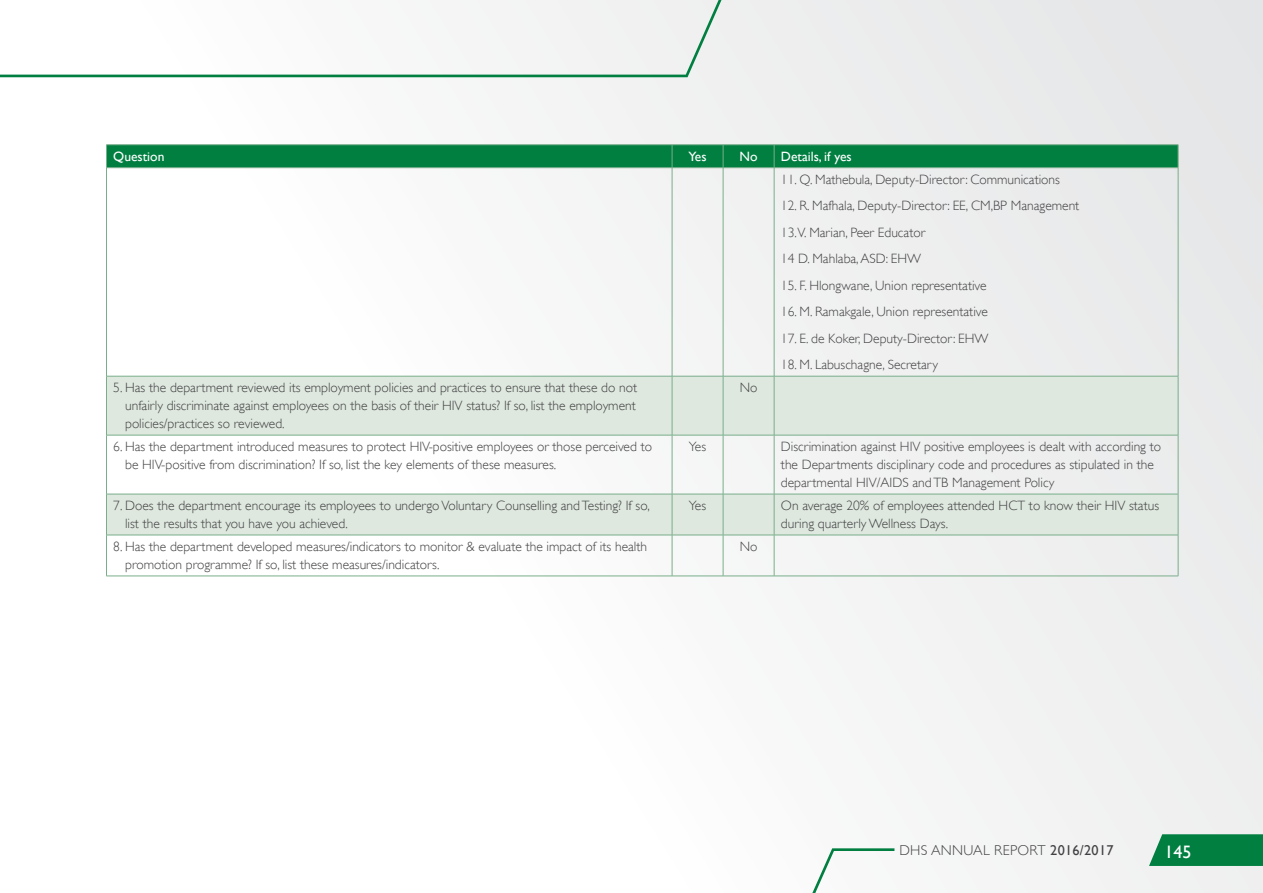
<style>
.page{position:relative;width:1263px;height:893px;background:#fff}
.page>*{position:absolute;margin:0;border:0;box-sizing:border-box;transform-origin:0 0}
.t1{font:18px "Gill Sans";color:#fff}
.t2{font:300 14.25px "Gill Sans";letter-spacing:.02em;color:#414042}
.t3{font:300 13.5px/18px "Gill Sans";color:#414042}
.t4{font:13.5px "Gill Sans";color:#fff}
.s1{font-weight:400}
</style>
<div class="page">
<div style="left:0;top:0;width:1263px;height:893px;background:linear-gradient(to right,#fff,#eaebeb)"></div>
<svg style="left:1149px;top:834px;width:114px;height:32px;background:#10864d"></svg>
<svg style="left:763px;top:848px;width:131px;height:45px"></svg>
<svg style="left:0;top:0;width:792px;height:77px;fill:#f6f7f7"></svg>
<svg style="left:107px;top:377px;width:1071px;height:158px;fill:#dee8df"></svg>
<div style="left:106px;top:145px;width:1073px;height:23px;background:#007f41"></div>
<hr style="left:106px;top:167px;width:566px;height:1px;background:#79ae8b">
<hr style="left:106px;top:168px;width:1px;height:208px;background:#79ae8b">
<hr style="left:672px;top:167px;width:51px;height:1px;background:#79ae8b">
<hr style="left:672px;top:168px;width:1px;height:208px;background:#79ae8b">
<hr style="left:723px;top:167px;width:51px;height:1px;background:#79ae8b">
<hr style="left:723px;top:168px;width:1px;height:208px;background:#79ae8b">
<hr style="left:774px;top:167px;width:404px;height:1px;background:#79ae8b">
<hr style="left:774px;top:168px;width:1px;height:208px;background:#79ae8b">
<hr style="left:1178px;top:168px;width:1px;height:208px;background:#79ae8b">
<hr style="left:106px;top:376px;width:566px;height:1px;background:#79ae8b">
<hr style="left:106px;top:376px;width:1px;height:59px;background:#79ae8b">
<hr style="left:672px;top:376px;width:51px;height:1px;background:#79ae8b">
<hr style="left:672px;top:376px;width:1px;height:59px;background:#79ae8b">
<hr style="left:723px;top:376px;width:51px;height:1px;background:#79ae8b">
<hr style="left:723px;top:376px;width:1px;height:59px;background:#79ae8b">
<hr style="left:774px;top:376px;width:404px;height:1px;background:#79ae8b">
<hr style="left:774px;top:376px;width:1px;height:59px;background:#79ae8b">
<hr style="left:1178px;top:376px;width:1px;height:59px;background:#79ae8b">
<hr style="left:106px;top:435px;width:566px;height:1px;background:#79ae8b">
<hr style="left:106px;top:435px;width:1px;height:59px;background:#79ae8b">
<hr style="left:672px;top:435px;width:51px;height:1px;background:#79ae8b">
<hr style="left:672px;top:435px;width:1px;height:59px;background:#79ae8b">
<hr style="left:723px;top:435px;width:51px;height:1px;background:#79ae8b">
<hr style="left:723px;top:435px;width:1px;height:59px;background:#79ae8b">
<hr style="left:774px;top:435px;width:404px;height:1px;background:#79ae8b">
<hr style="left:774px;top:435px;width:1px;height:59px;background:#79ae8b">
<hr style="left:1178px;top:435px;width:1px;height:59px;background:#79ae8b">
<hr style="left:106px;top:494px;width:566px;height:1px;background:#79ae8b">
<hr style="left:106px;top:494px;width:1px;height:41px;background:#79ae8b">
<hr style="left:672px;top:494px;width:51px;height:1px;background:#79ae8b">
<hr style="left:672px;top:494px;width:1px;height:41px;background:#79ae8b">
<hr style="left:723px;top:494px;width:51px;height:1px;background:#79ae8b">
<hr style="left:723px;top:494px;width:1px;height:41px;background:#79ae8b">
<hr style="left:774px;top:494px;width:404px;height:1px;background:#79ae8b">
<hr style="left:774px;top:494px;width:1px;height:41px;background:#79ae8b">
<hr style="left:1178px;top:494px;width:1px;height:41px;background:#79ae8b">
<hr style="left:106px;top:535px;width:566px;height:1px;background:#79ae8b">
<hr style="left:106px;top:535px;width:1px;height:41px;background:#79ae8b">
<hr style="left:672px;top:535px;width:51px;height:1px;background:#79ae8b">
<hr style="left:672px;top:535px;width:1px;height:41px;background:#79ae8b">
<hr style="left:723px;top:535px;width:51px;height:1px;background:#79ae8b">
<hr style="left:723px;top:535px;width:1px;height:41px;background:#79ae8b">
<hr style="left:774px;top:535px;width:404px;height:1px;background:#79ae8b">
<hr style="left:774px;top:535px;width:1px;height:41px;background:#79ae8b">
<hr style="left:1178px;top:535px;width:1px;height:41px;background:#79ae8b">
<hr style="left:106px;top:576px;width:566px;height:1px;background:#79ae8b">
<hr style="left:672px;top:576px;width:51px;height:1px;background:#79ae8b">
<hr style="left:723px;top:576px;width:51px;height:1px;background:#79ae8b">
<hr style="left:774px;top:576px;width:404px;height:1px;background:#79ae8b">
<p class="t4" style="left:113px;top:148px;width:53px">Question</p>
<p class="t4" style="left:688px;top:148px;width:20px">Yes</p>
<p class="t4" style="left:740px;top:148px;width:19px">No</p>
<p class="t4" style="left:781px;top:148px;width:72px">Details, if yes</p>
<p class="t3" style="left:781px;top:170px;width:281px">11. Q. Mathebula, Deputy-Director: Communications</p>
<p class="t3" style="left:781px;top:192px;width:300px;line-height:26.5px">12. R. Mafhala, Deputy-Director: EE, CM,BP Management<br>13.V. Marian, Peer Educator<br>14 D. Mahlaba, ASD: EHW</p>
<p class="t3" style="left:781px;top:276px;width:207px">15. F. Hlongwane, Union representative</p>
<p class="t3" style="left:781px;top:302px;width:208px">16. M. Ramakgale, Union representative</p>
<p class="t3" style="left:781px;top:329px;width:209px">17. E. de Koker, Deputy-Director: EHW</p>
<p class="t3" style="left:781px;top:355px;width:159px">18. M. Labuschagne, Secretary</p>
<p class="t3" style="left:125px;top:378px;width:514px;text-align:justify;text-indent:-12px">5. Has the department reviewed its employment policies and practices to ensure that these do not unfairly discriminate against employees on the basis of their HIV status? If so, list the employment policies/practices so reviewed.</p>
<p class="t3" style="left:740px;top:378px;width:19px">No</p>
<p class="t3" style="left:125px;top:437px;width:528px;text-indent:-12px">6. Has the department introduced measures to protect HIV-positive employees or those perceived to be HIV-positive from discrimination? If so, list the key elements of these measures.</p>
<p class="t3" style="left:689px;top:437px;width:19px">Yes</p>
<p class="t3" style="left:781px;top:437px;width:382px">Discrimination against HIV positive employees is dealt with according to the Departments disciplinary code and procedures as stipulated in the departmental HIV/AIDS and TB Management Policy</p>
<p class="t3" style="left:125px;top:496px;width:526px;text-indent:-12px">7. Does the department encourage its employees to undergo Voluntary Counselling and Testing? If so, list the results that you have you achieved.</p>
<p class="t3" style="left:689px;top:496px;width:19px">Yes</p>
<p class="t3" style="left:781px;top:496px;width:380px">On average 20% of employees attended HCT to know their HIV status during quarterly Wellness Days.</p>
<p class="t3" style="left:125px;top:537px;width:524px;text-indent:-12px">8. Has the department developed measures/indicators to monitor &amp; evaluate the impact of its health promotion programme? If so, list these measures/indicators.</p>
<p class="t3" style="left:740px;top:537px;width:19px">No</p>
<p class="t2" style="left:899px;top:839px;width:216px">DHS ANNUAL REPORT <span class="s1">2016/2017</span></p>
<h1 class="t1" style="left:1165px;top:841px;width:28px">145</h1>
</div>
